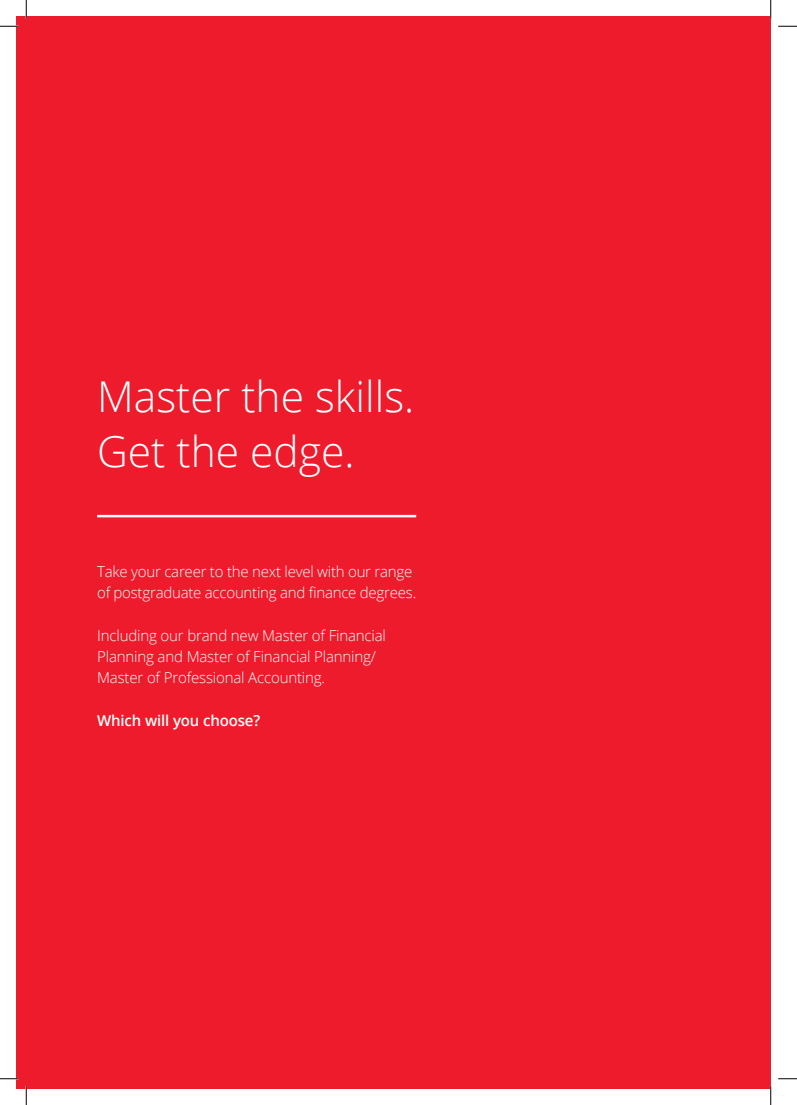
<style>
.page{position:relative;width:797px;height:1105px;background:#fff}
.page>*{position:absolute;margin:0;border:0;box-sizing:border-box;transform-origin:0 0}
.t1{font:300 42.5px/55px "Open Sans";color:#fff}
.t2{font:300 15px/21.2px "Open Sans";letter-spacing:-.01em;color:#fff}
.t3{font:600 15px "Open Sans";letter-spacing:-.01em;color:#fff}
</style>
<div class="page">
<div style="left:16px;top:16px;width:754px;height:1073px;background:#ee1b2c"></div>
<hr style="left:97px;top:515px;width:319px;height:2px;background:#fff">
<svg style="left:0;top:25px;width:19px;height:2px"></svg>
<svg style="left:778px;top:25px;width:19px;height:2px"></svg>
<svg style="left:0;top:1078px;width:19px;height:1px"></svg>
<svg style="left:778px;top:1078px;width:19px;height:1px"></svg>
<svg style="left:25px;top:0;width:2px;height:19px"></svg>
<svg style="left:25px;top:1086px;width:2px;height:19px"></svg>
<svg style="left:770px;top:0;width:1px;height:19px"></svg>
<svg style="left:770px;top:1086px;width:1px;height:19px"></svg>
<p class="t1" style="left:97px;top:368px;width:318px">Master the skills.<br>Get the edge.</p>
<p class="t2" style="left:97px;top:561px;width:320px">Take your career to the next level with our range of postgraduate accounting and finance degrees.</p>
<p class="t2" style="left:97px;top:624px;width:290px">Including our brand new Master of Financial<br>Planning and Master of Financial Planning/<br>Master of Professional Accounting.</p>
<p class="t3" style="left:97px;top:712px;width:164px">Which will you choose?</p>
</div>
